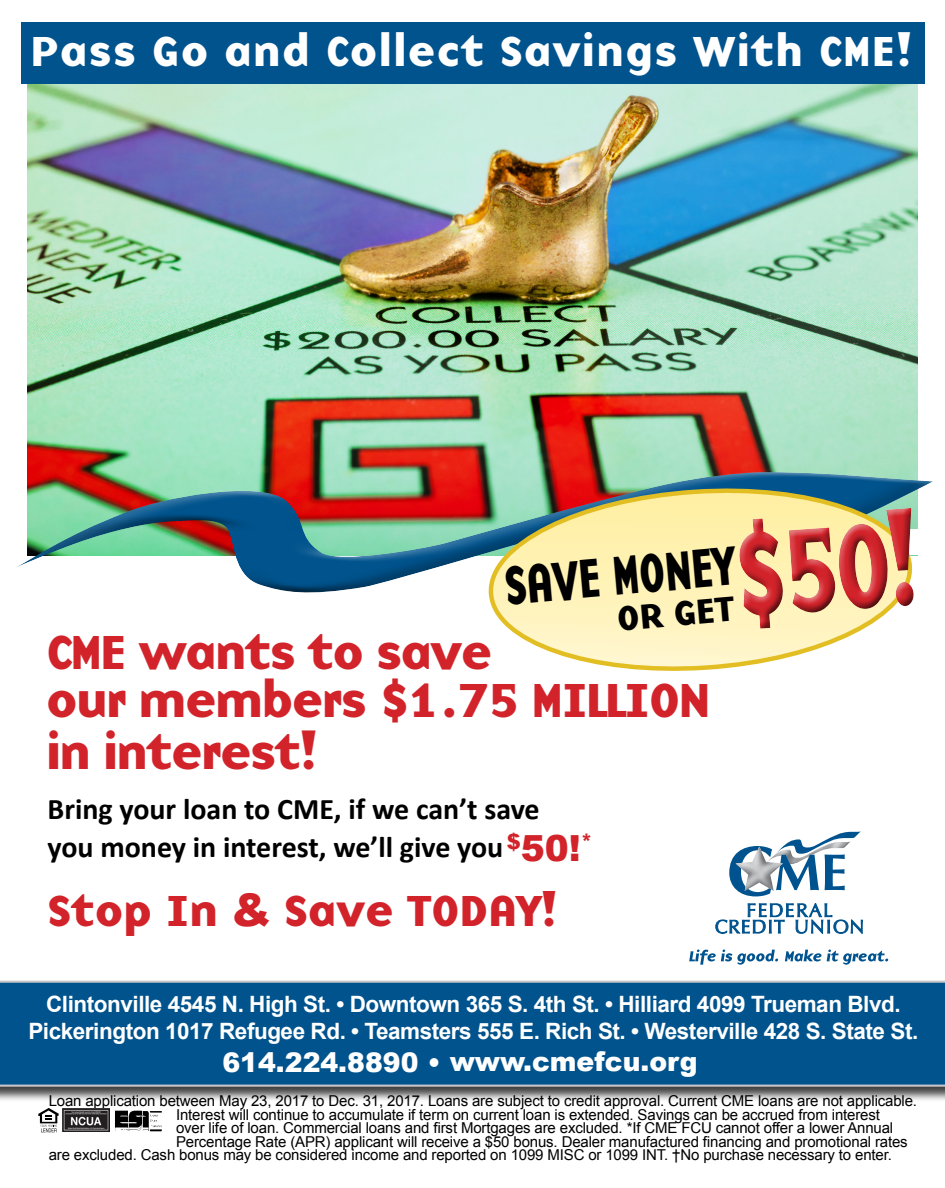
<style>
.page{position:relative;width:945px;height:1188px;background:#fff}
.page>*{position:absolute;margin:0;border:0;box-sizing:border-box;transform-origin:0 0}
.t1{font:56.7px "Base Nine B";color:#000;scale:.74 1}
.t2{font:49.5px/47.4px "Base Nine B";letter-spacing:-.06em;color:#d2232a}
.t3{font:45px "Base Nine B";letter-spacing:-.03em;color:#d2232a}
.t4{font:43.5px "Base Nine B";color:#fff}
.t5{font:36px "Base Nine B";color:#000}
.t6{font:700 30px/37.5px "Calibri";color:#000}
.t7{font:900 27px "Arial";color:#fff}
.t8{font:700 22.5px/27px "Arial";letter-spacing:-.02em;color:#fff;text-align:center}
.t9{font:15px "Arial";letter-spacing:-.01em;color:#000}
.s1{font-family:"Arial";font-weight:900;font-size:36px;color:#d2232a}
.s2{font-family:"Arial";font-weight:900}
</style>
<div class="page">
<img style="left:27px;top:84px;width:891px;height:318px">
<img style="left:115px;top:1110px;width:47px;height:22px">
<img style="left:63px;top:1109px;width:47px;height:22px">
<svg style="left:38px;top:1108px;width:21px;height:24px"></svg>
<svg style="left:716px;top:903px;width:147px;height:30px"></svg>
<svg style="left:729px;top:831px;width:132px;height:65px"></svg>
<img style="left:736px;top:847px;width:47px;height:44px">
<svg style="left:689px;top:949px;width:89px;height:16px"></svg>
<svg style="left:785px;top:949px;width:103px;height:16px"></svg>
<div style="left:0;top:980px;width:945px;height:122px;background:#000;opacity:.75"></div>
<div style="left:0;top:981px;width:945px;height:106px;background:#00538d"></div>
<img style="left:17px;top:405px;width:916px;height:188px">
<svg style="left:483px;top:480px;width:432px;height:191px;background:#dddaaf"></svg>
<svg style="left:729px;top:500px;width:197px;height:131px;background:#e0aa89"></svg>
<div style="left:22px;top:22px;width:903px;height:62px;background:#00538d"></div>
<h3 class="t4" style="left:30px;top:21px;width:886px">Pass Go and Collect Savings With CME!</h3>
<h1 class="t1" style="left:501px;top:546px;width:315px;rotate:-5deg">SAVE MONEY</h1>
<h3 class="t5" style="left:614px;top:594px;width:120px;rotate:-5deg">OR GET</h3>
<h2 class="t2" style="left:45px;top:629px;width:667px">CME wants to save<br>our members $1.75 MILLION</h2>
<h2 class="t2" style="left:45px;top:728px;width:277px">in interest!</h2>
<h3 class="t6" style="left:48px;top:790px;width:546px">Bring your loan to CME, if we can’t save you money in interest, we’ll give you <sup>$</sup><span class="s1">50!</span><sup>*</sup></h3>
<h3 class="t3" style="left:47px;top:879px;width:515px">Stop In <span class="s2">&amp;</span> Save TODAY!</h3>
<h3 class="t8" style="left:28px;top:991px;width:891px">Clintonville 4545 N. High St. • Downtown 365 S. 4th St. • Hilliard 4099 Trueman Blvd.<br>Pickerington 1017 Refugee Rd. • Teamsters 555 E. Rich St. • Westerville 428 S. State St.</h3>
<h3 class="t7" style="left:222px;top:1042px;width:477px">614.224.8890 • www.cmefcu.org</h3>
<p class="t9" style="left:49px;top:1091px;width:870px">Loan application between May 23, 2017 to Dec. 31, 2017. Loans are subject to credit approval. Current CME loans are not applicable.</p>
<p class="t9" style="left:176px;top:1105px;width:705px">Interest will continue to accumulate if term on current loan is extended. Savings can be accrued from interest</p>
<p class="t9" style="left:176px;top:1118px;width:719px">over life of loan. Commercial loans and first Mortgages are excluded. *If CME FCU cannot offer a lower Annual</p>
<p class="t9" style="left:176px;top:1132px;width:733px">Percentage Rate (APR) applicant will receive a $50 bonus. Dealer manufactured financing and promotional rates</p>
<p class="t9" style="left:49px;top:1145px;width:845px">are excluded. Cash bonus may be considered income and reported on 1099 MISC or 1099 INT. †No purchase necessary to enter.</p>
</div>
